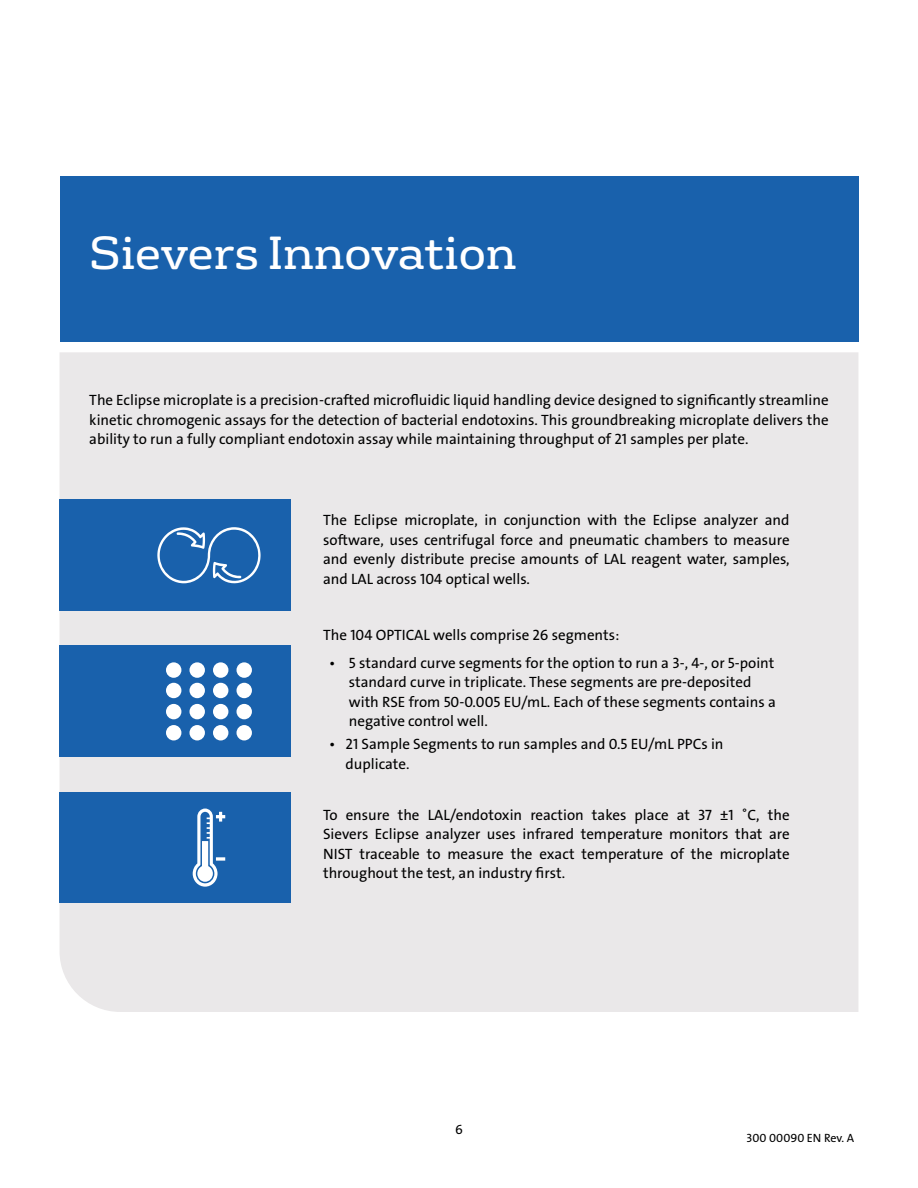
<style>
.page{position:relative;width:918px;height:1188px;background:#fff}
.page>*{position:absolute;margin:0;border:0;box-sizing:border-box;transform-origin:0 0}
.Cover_-_Main_Heading{font:45px "FS Rufus";color:#fff}
.Body_Copy_-_TheSans{font:15px/19.5px "The Sans Veolia W5 Pla";color:#000;text-align:justify}
.Page{font:13.5px "The Sans Veolia W5 Pla";color:#000}
.Body_Copy_-_TheSans-2{font:12px "The Sans Veolia W5 Pla";color:#000}
</style>
<div class="page">
<div style="left:60px;top:352px;width:798px;height:660px;background:#eae8e9"></div>
<div style="left:60px;top:646px;width:231px;height:111px;background:#1961ac"></div>
<div style="left:166px;top:662px;width:15px;height:16px;background:#fff;border-radius:50%"></div>
<div style="left:166px;top:683px;width:15px;height:15px;background:#fff;border-radius:50%"></div>
<div style="left:166px;top:704px;width:15px;height:15px;background:#fff;border-radius:50%"></div>
<div style="left:166px;top:725px;width:15px;height:15px;background:#fff;border-radius:50%"></div>
<div style="left:190px;top:662px;width:15px;height:16px;background:#fff;border-radius:50%"></div>
<div style="left:190px;top:683px;width:15px;height:15px;background:#fff;border-radius:50%"></div>
<div style="left:190px;top:704px;width:15px;height:15px;background:#fff;border-radius:50%"></div>
<div style="left:190px;top:725px;width:15px;height:15px;background:#fff;border-radius:50%"></div>
<div style="left:213px;top:662px;width:15px;height:16px;background:#fff;border-radius:50%"></div>
<div style="left:213px;top:683px;width:15px;height:15px;background:#fff;border-radius:50%"></div>
<div style="left:213px;top:704px;width:15px;height:15px;background:#fff;border-radius:50%"></div>
<div style="left:213px;top:725px;width:15px;height:15px;background:#fff;border-radius:50%"></div>
<div style="left:237px;top:662px;width:15px;height:16px;background:#fff;border-radius:50%"></div>
<div style="left:237px;top:683px;width:15px;height:15px;background:#fff;border-radius:50%"></div>
<div style="left:237px;top:704px;width:15px;height:15px;background:#fff;border-radius:50%"></div>
<div style="left:237px;top:725px;width:15px;height:15px;background:#fff;border-radius:50%"></div>
<div style="left:60px;top:792px;width:231px;height:111px;background:#1961ac"></div>
<svg style="left:193px;top:809px;width:32px;height:78px"></svg>
<div style="left:60px;top:499px;width:231px;height:112px;background:#1961ac"></div>
<svg style="left:157px;top:527px;width:104px;height:57px"></svg>
<div style="left:60px;top:176px;width:798px;height:165px;background:#1961ac"></div>
<p class="Cover_-_Main_Heading" style="left:89px;top:216px;width:429px">Sievers Innovation</p>
<p class="Body_Copy_-_TheSans" style="left:89px;top:390px;width:741px">The Eclipse microplate is a precision-crafted microfluidic liquid handling device designed to significantly streamline kinetic chromogenic assays for the detection of bacterial endotoxins. This groundbreaking microplate delivers the ability to run a fully compliant endotoxin assay while maintaining throughput of 21 samples per plate.</p>
<p class="Body_Copy_-_TheSans" style="left:323px;top:511px;width:468px">The Eclipse microplate, in conjunction with the Eclipse analyzer and software, uses centrifugal force and pneumatic chambers to measure and evenly distribute precise amounts of LAL reagent water, samples, and LAL across 104 optical wells.</p>
<p class="Body_Copy_-_TheSans" style="left:323px;top:625px;width:298px">The 104 OPTICAL wells comprise 26 segments:</p>
<p class="Body_Copy_-_TheSans" style="left:349px;top:653px;width:429px;text-align:left;text-indent:-20px">• 5 standard curve segments for the option to run a 3-, 4-, or 5-point standard curve in triplicate. These segments are pre-deposited with RSE from 50-0.005 EU/mL. Each of these segments contains a negative control well.</p>
<p class="Body_Copy_-_TheSans" style="left:346px;top:735px;width:379px;text-indent:-16px">• 21 Sample Segments to run samples and 0.5 EU/mL PPCs in duplicate.</p>
<p class="Body_Copy_-_TheSans" style="left:323px;top:805px;width:468px">To ensure the LAL/endotoxin reaction takes place at 37 ±1 ˚C, the Sievers Eclipse analyzer uses infrared temperature monitors that are NIST traceable to measure the exact temperature of the microplate throughout the test, an industry first.</p>
<p class="Page" style="left:455px;top:1121px;width:9px">6</p>
<p class="Body_Copy_-_TheSans-2" style="left:747px;top:1130px;width:109px">300 00090 EN Rev. A</p>
</div>
